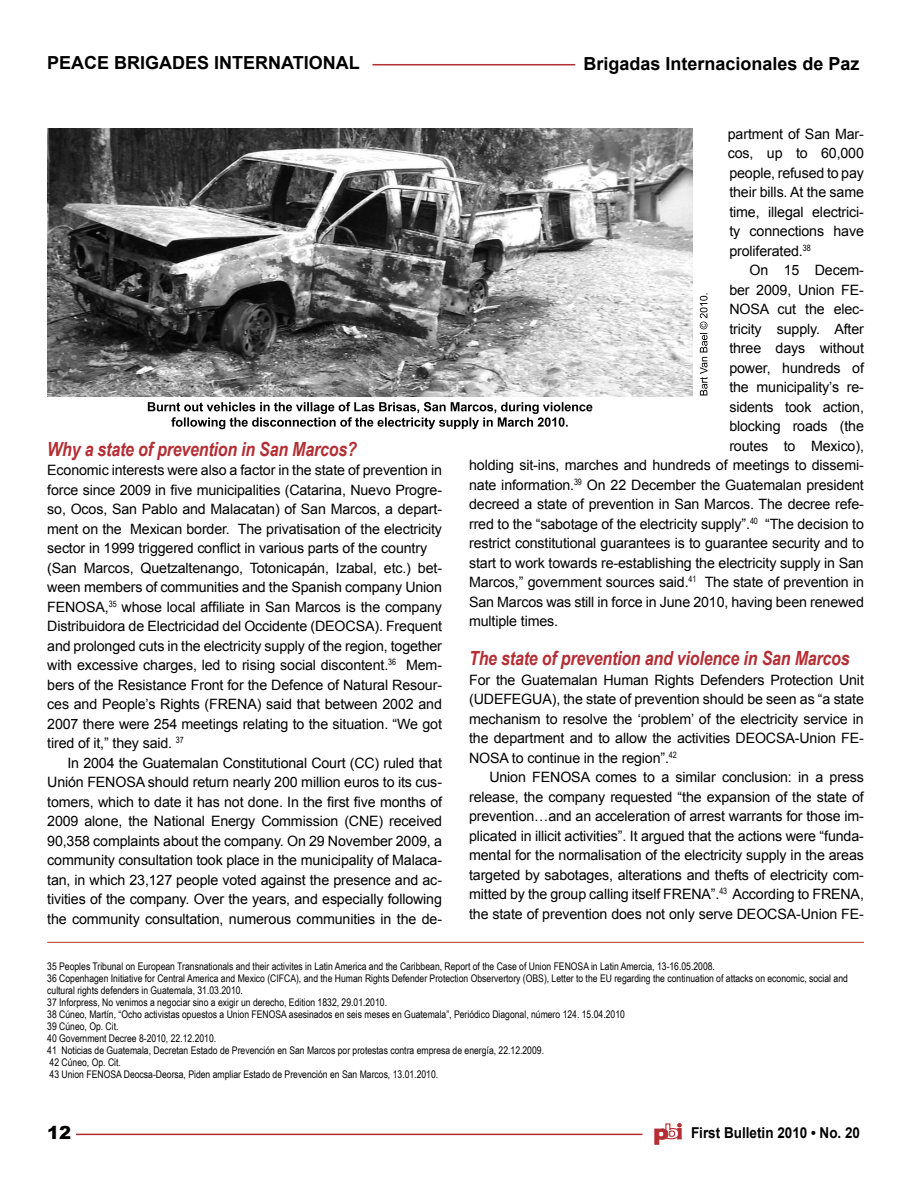
<style>
.page{position:relative;width:918px;height:1188px;background:#fff}
.page>*{position:absolute;margin:0;border:0;box-sizing:border-box;transform-origin:0 0}
.t1{font:italic 700 19.5px "Arial Narrow";letter-spacing:-.01em;color:#b42e34}
.t2{font:700 18px "Arial";color:#000}
.t3{font:900 18px "Arial";color:#000}
.t4{font:700 15px "Arial";color:#000;scale:.9 1}
.t5{font:14.25px/19.5px "Arial";letter-spacing:-.01em;color:#000;text-align:justify}
.t6{font:10.5px/12px "Arial Narrow";color:#000}
</style>
<div class="page">
<hr style="left:76px;top:1134px;width:566px;height:1px;background:#b42e34">
<svg style="left:654px;top:1123px;width:27px;height:22px"></svg>
<hr style="left:372px;top:64px;width:203px;height:1px;background:#b42e34">
<hr style="left:47px;top:942px;width:817px;height:1px;background:#b6343a">
<img style="left:47px;top:128px;width:646px;height:268px">
<svg style="left:700px;top:293px;width:8px;height:102px"></svg>
<svg style="left:148px;top:402px;width:444px;height:27px"></svg>
<p class="t2" style="left:47px;top:52px;width:314px">PEACE BRIGADES INTERNATIONAL</p>
<p class="t2" style="left:584px;top:53px;width:278px">Brigadas Internacionales de Paz</p>
<p class="t5" style="left:728px;top:124px;width:138px">partment of San Mar&shy;cos, up to 60,000 people, refused to pay their bills. At the same time, illegal electrici&shy;ty connections have proliferated.<sup>38</sup></p>
<p class="t5" style="left:750px;top:260px;width:116px">On 15 Decem-</p>
<p class="t5" style="left:729px;top:280px;width:136px">ber 2009, Union FE-</p>
<p class="t5" style="left:729px;top:299px;width:136px">NOSA cut the elec-</p>
<p class="t5" style="left:729px;top:319px;width:136px">tricity supply. After</p>
<p class="t5" style="left:729px;top:338px;width:136px">three days without</p>
<p class="t5" style="left:729px;top:358px;width:136px">power, hundreds of</p>
<p class="t5" style="left:729px;top:377px;width:136px">the municipality’s re-</p>
<p class="t5" style="left:729px;top:397px;width:136px">sidents took action,</p>
<p class="t5" style="left:729px;top:416px;width:136px">blocking roads (the</p>
<p class="t5" style="left:729px;top:436px;width:136px">routes to Mexico),</p>
<p class="t5" style="left:469px;top:455px;width:396px">holding sit-ins, marches and hundreds of meetings to dissemi-</p>
<p class="t5" style="left:469px;top:475px;width:396px">nate information.<sup>39</sup> On 22 December the Guatemalan president</p>
<p class="t5" style="left:469px;top:494px;width:396px">decreed a state of prevention in San Marcos. The decree refe-</p>
<p class="t5" style="left:469px;top:514px;width:396px">rred to the “sabotage of the electricity supply”.<sup>40</sup> “The decision to</p>
<p class="t5" style="left:469px;top:533px;width:396px">restrict constitutional guarantees is to guarantee security and to</p>
<p class="t5" style="left:469px;top:553px;width:396px">start to work towards re-establishing the electricity supply in San</p>
<p class="t5" style="left:469px;top:572px;width:396px">Marcos,” government sources said.<sup>41</sup> The state of prevention in</p>
<p class="t5" style="left:469px;top:592px;width:396px">San Marcos was still in force in June 2010, having been renewed</p>
<p class="t5" style="left:469px;top:611px;width:91px">multiple times.</p>
<h1 class="t1" style="left:469px;top:647px;width:382px">The state of prevention and violence in San Marcos</h1>
<p class="t5" style="left:469px;top:670px;width:396px">For the Guatemalan Human Rights Defenders Protection Unit (UDEFEGUA), the state of prevention should be seen as “a state mechanism to resolve the ‘problem’ of the electricity service in the department and to allow the activities DEOCSA-Union FE-NOSA to continue in the region”.<sup>42</sup></p>
<p class="t5" style="left:469px;top:767px;width:396px;text-indent:20px">Union FENOSA comes to a similar conclusion: in a press release, the company requested “the expansion of the state of prevention…and an acceleration of arrest warrants for those im&shy;plicated in illicit activities”. It argued that the actions were “funda&shy;mental for the normalisation of the electricity supply in the areas targeted by sabotages, alterations and thefts of electricity com&shy;mitted by the group calling itself FRENA”.<sup>43</sup> According to FRENA, the state of prevention does not only serve DEOCSA-Union FE-</p>
<h1 class="t1" style="left:47px;top:438px;width:311px">Why a state of prevention in San Marcos?</h1>
<p class="t5" style="left:47px;top:461px;width:396px;text-align:left">Economic interests were also a factor in the state of prevention in force since 2009 in five municipalities (Catarina, Nuevo Progre&shy;so, Ocos, San Pablo and Malacatan) of San Marcos, a depart&shy;ment on the Mexican border. The privatisation of the electricity sector in 1999 triggered conflict in various parts of the country (San Marcos, Quetzaltenango, Totonicapán, Izabal, etc.) bet&shy;ween members of communities and the Spanish company Union FENOSA,<sup>35</sup> whose local affiliate in San Marcos is the company Distribuidora de Electricidad del Occidente (DEOCSA). Frequent and prolonged cuts in the electricity supply of the region, together with excessive charges, led to rising social discontent.<sup>36</sup> Mem&shy;bers of the Resistance Front for the Defence of Natural Resour&shy;ces and People’s Rights (FRENA) said that between 2002 and 2007 there were 254 meetings relating to the situation. “We got tired of it,” they said. <sup>37</sup></p>
<p class="t5" style="left:47px;top:753px;width:396px;text-indent:20px">In 2004 the Guatemalan Constitutional Court (CC) ruled that Unión FENOSA should return nearly 200 million euros to its cus&shy;tomers, which to date it has not done. In the first five months of 2009 alone, the National Energy Commission (CNE) received 90,358 complaints about the company. On 29 November 2009, a community consultation took place in the municipality of Malaca&shy;tan, in which 23,127 people voted against the presence and ac&shy;tivities of the company. Over the years, and especially following the community consultation, numerous communities in the de-</p>
<p class="t6" style="left:47px;top:960px;width:802px">35 Peoples Tribunal on European Transnationals and their activites in Latin America and the Caribbean, Report of the Case of Union FENOSA in Latin Amercia, 13-16.05.2008.<br>36 Copenhagen Initiative for Central America and Mexico (CIFCA), and the Human Rights Defender Protection Observertory (OBS), Letter to the EU regarding the continuation of attacks on economic, social and cultural rights defenders in Guatemala, 31.03.2010.<br>37 Inforpress, No venimos a negociar sino a exigir un derecho, Edition 1832, 29.01.2010.<br>38 Cúneo, Martín, “Ocho activistas opuestos a Union FENOSA asesinados en seis meses en Guatemala”, Periódico Diagonal, número 124. 15.04.2010<br>39 Cúneo, Op. Cit.<br>40 Government Decree 8-2010, 22.12.2010.<br>41 Noticias de Guatemala, Decretan Estado de Prevención en San Marcos por protestas contra empresa de energía, 22.12.2009.<br>42 Cúneo, Op. Cit.<br>43 Union FENOSA Deocsa-Deorsa, Piden ampliar Estado de Prevención en San Marcos, 13.01.2010.</p>
<p class="t3" style="left:47px;top:1122px;width:26px">12</p>
<p class="t4" style="left:691px;top:1124px;width:189px">First Bulletin 2010 • No. 20</p>
</div>
